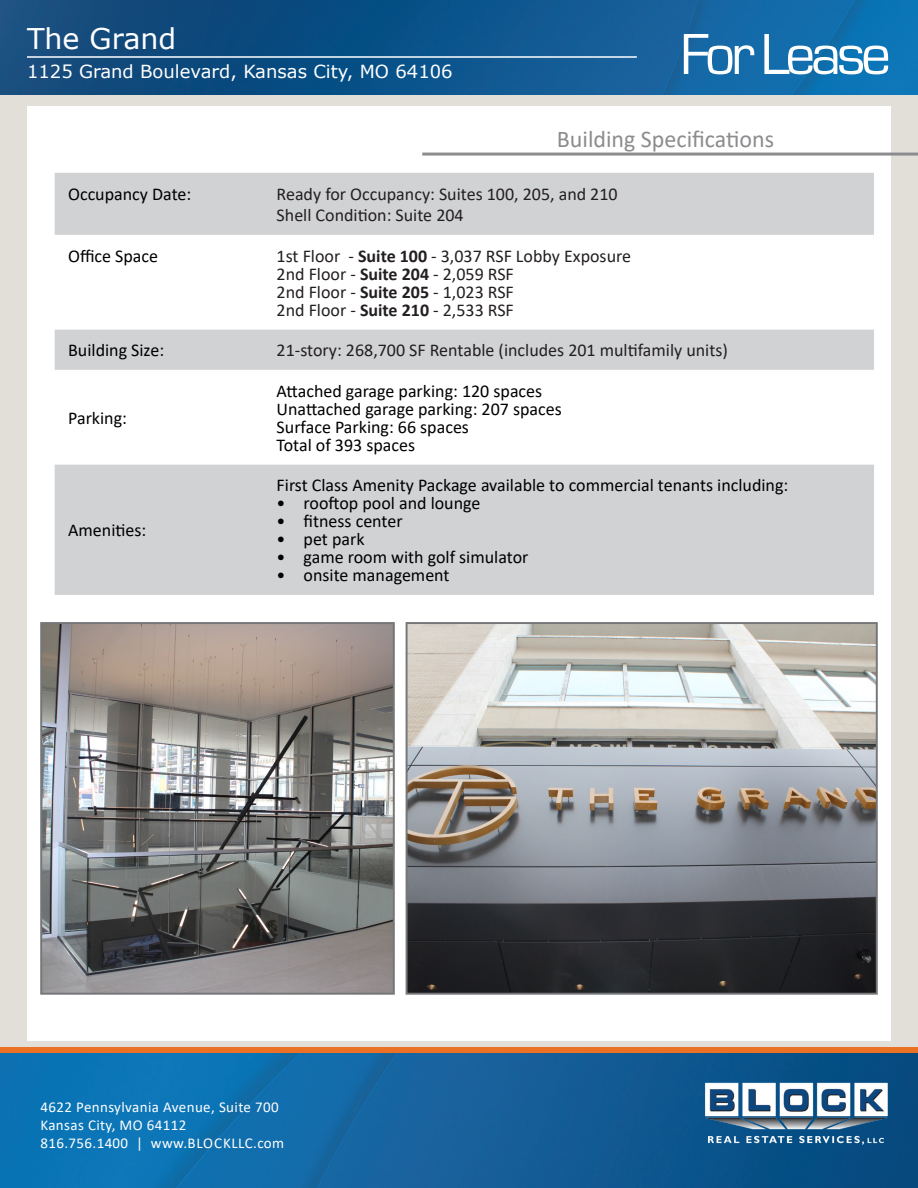
<style>
.page{position:relative;width:918px;height:1188px;background:#fff}
.page>*{position:absolute;margin:0;border:0;box-sizing:border-box;transform-origin:0 0}
.t1{font:60px "Eurostile";letter-spacing:-.075em;color:#fff}
.t2{font:28.5px "Verdana";color:#fff}
.t3{font:24px "Calibri";color:#8c8c8f}
.t4{font:18px "Calibri";color:#000}
.t5{font:18px "Calibri";color:#231f20}
.t6{font:18px "Verdana";color:#fff}
.t7{font:15px/18px "Calibri";letter-spacing:.025em;color:#fff}
.s1{font-weight:700}
</style>
<div class="page">
<div style="left:0;top:93px;width:918px;height:978px;background:#e2dfd9"></div>
<img style="left:0;top:1053px;width:918px;height:135px">
<img style="left:701px;top:1073px;width:190px;height:75px">
<div style="left:0;top:1047px;width:918px;height:6px;background:#eb7125"></div>
<img style="left:0;top:0;width:918px;height:94px">
<hr style="left:27px;top:56px;width:610px;height:2px;background:#fff">
<div style="left:27px;top:107px;width:864px;height:934px;background:#fff"></div>
<hr style="left:422px;top:153px;width:496px;height:3px;background:#8c8c8f">
<div style="left:55px;top:173px;width:819px;height:422px;background:#d1d2d4"></div>
<svg style="left:55px;top:235px;width:819px;height:229px"></svg>
<img style="left:43px;top:625px;width:349px;height:367px">
<div style="left:40px;top:622px;width:355px;height:373px;border:2px solid #757679"></div>
<img style="left:409px;top:625px;width:466px;height:367px">
<div style="left:406px;top:622px;width:472px;height:373px;border:2px solid #757679"></div>
<h2 class="t2" style="left:27px;top:19px;width:151px">The Grand</h2>
<p class="t6" style="left:27px;top:59px;width:427px">1125 Grand Boulevard, Kansas City, MO 64106</p>
<h1 class="t1" style="left:680px;top:22px;width:212px">For Lease</h1>
<h3 class="t3" style="left:557px;top:122px;width:219px">Building Specifications</h3>
<p class="t4" style="left:68px;top:181px;width:125px">Occupancy Date:</p>
<p class="t5" style="left:277px;top:181px;width:343px">Ready for Occupancy: Suites 100, 205, and 210</p>
<p class="t5" style="left:277px;top:203px;width:189px">Shell Condition: Suite 204</p>
<p class="t4" style="left:68px;top:243px;width:92px">Office Space</p>
<p class="t5" style="left:277px;top:243px;width:356px">1st Floor - <span class="s1">Suite 100</span> - 3,037 RSF Lobby Exposure</p>
<p class="t5" style="left:277px;top:261px;width:239px">2nd Floor - <span class="s1">Suite 204</span> - 2,059 RSF</p>
<p class="t5" style="left:277px;top:279px;width:239px">2nd Floor - <span class="s1">Suite 205</span> - 1,023 RSF</p>
<p class="t5" style="left:277px;top:297px;width:239px">2nd Floor - <span class="s1">Suite 210</span> - 2,533 RSF</p>
<p class="t4" style="left:68px;top:338px;width:97px">Building Size:</p>
<p class="t5" style="left:277px;top:338px;width:453px">21-story: 268,700 SF Rentable (includes 201 multifamily units)</p>
<p class="t4" style="left:68px;top:405px;width:60px">Parking:</p>
<p class="t4" style="left:68px;top:518px;width:80px">Amenities:</p>
<p class="t4" style="left:277px;top:378px;width:267px">Attached garage parking: 120 spaces</p>
<p class="t4" style="left:277px;top:396px;width:287px">Unattached garage parking: 207 spaces</p>
<p class="t4" style="left:277px;top:414px;width:194px">Surface Parking: 66 spaces</p>
<p class="t4" style="left:277px;top:432px;width:140px">Total of 393 spaces</p>
<p class="t4" style="left:277px;top:473px;width:513px">First Class Amenity Package available to commercial tenants including:</p>
<p class="t4" style="left:277px;top:491px;width:205px">• rooftop pool and lounge</p>
<p class="t4" style="left:277px;top:509px;width:128px">• fitness center</p>
<p class="t4" style="left:277px;top:527px;width:89px">• pet park</p>
<p class="t4" style="left:277px;top:545px;width:253px">• game room with golf simulator</p>
<p class="t4" style="left:277px;top:563px;width:174px">• onsite management</p>
<p class="t7" style="left:40px;top:1097px;width:245px">4622 Pennsylvania Avenue, Suite 700<br>Kansas City, MO 64112<br>816.756.1400 | www.BLOCKLLC.com</p>
</div>
